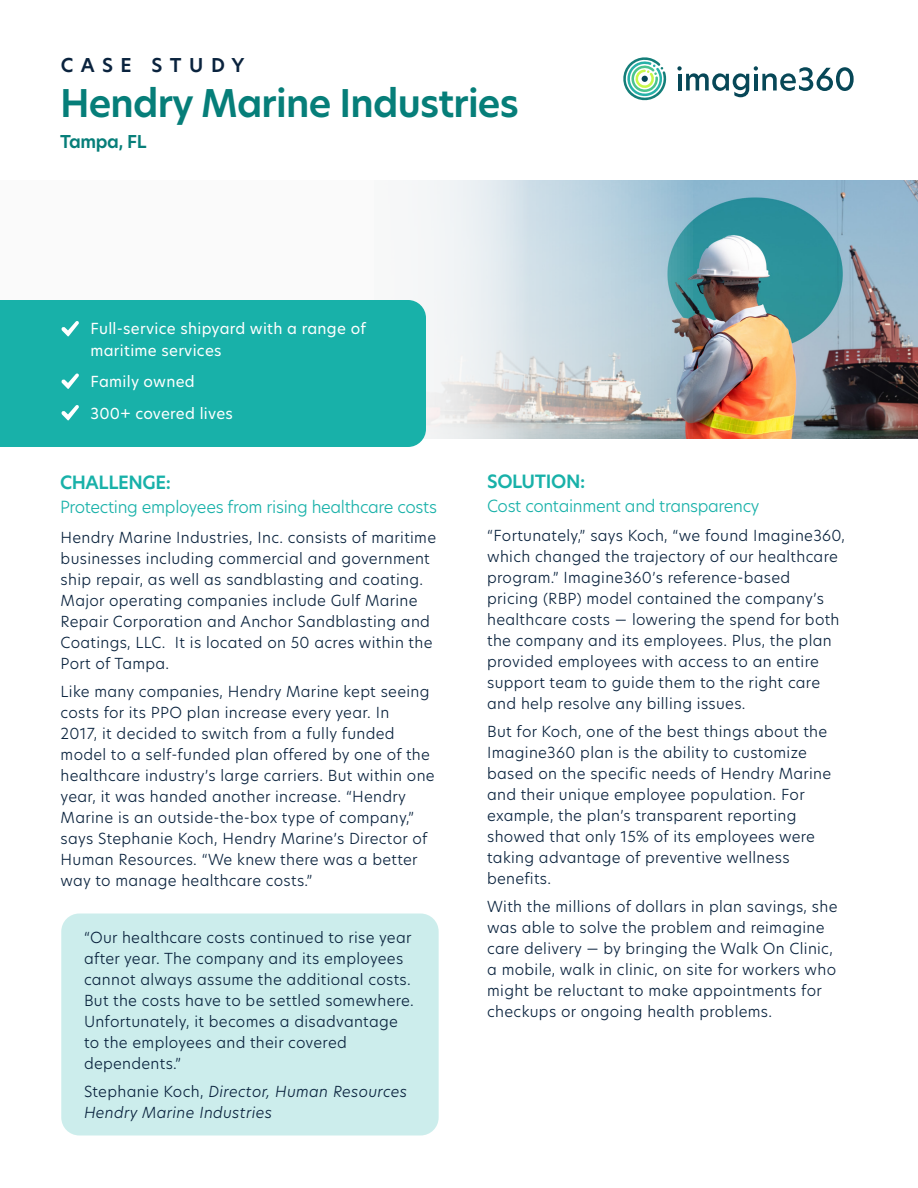
<style>
.page{position:relative;width:918px;height:1188px;background:#fff}
.page>*{position:absolute;margin:0;border:0;box-sizing:border-box;transform-origin:0 0}
.t1{font:600 37.5px "New Hero";letter-spacing:-.02em;color:#067e79}
.t2{font:600 18.75px "New Hero";letter-spacing:.395em;color:#0a233e}
.t3{font:600 18px "New Hero";letter-spacing:-.02em;color:#18b1a9}
.t4{font:600 17.4px "New Hero";letter-spacing:-.02em;color:#067e79}
.t5{font:300 16.5px "New Hero";letter-spacing:-.02em;color:#18b1a9}
.t6{font:300 15px/21px "New Hero";letter-spacing:.02em;color:#0a233e}
.t7{font:15px/22.2px "New Hero";letter-spacing:.02em;color:#fff}
.t8{font:italic 300 15px/21px "New Hero";letter-spacing:.02em;color:#0a233e}
.s1{font-style:normal}
</style>
<div class="page">
<img style="left:693px;top:180px;width:225px;height:258px">
<svg style="left:528px;top:180px;width:165px;height:258px;background:#b8cad3"></svg>
<svg style="left:418px;top:180px;width:110px;height:258px;fill:#eceff2"></svg>
<div style="left:61px;top:914px;width:378px;height:222px;background:#ccedec;border-radius:18px"></div>
<svg style="left:677px;top:66px;width:177px;height:31px"></svg>
<svg style="left:623px;top:57px;width:44px;height:44px"></svg>
<div style="left:0;top:300px;width:426px;height:147px;background:#18b1a9"></div>
<svg style="left:61px;top:321px;width:18px;height:16px"></svg>
<svg style="left:61px;top:373px;width:18px;height:16px"></svg>
<svg style="left:61px;top:405px;width:18px;height:16px"></svg>
<p class="t2" style="left:61px;top:52px;width:185px">CASE STUDY</p>
<p class="t1" style="left:60px;top:78px;width:460px">Hendry Marine Industries</p>
<p class="t4" style="left:60px;top:130px;width:88px">Tampa, FL</p>
<p class="t7" style="left:90px;top:317px;width:277px">Full-service shipyard with a range of maritime services</p>
<p class="t7" style="left:90px;top:371px;width:106px">Family owned</p>
<p class="t7" style="left:90px;top:402px;width:144px">300+ covered lives</p>
<p class="t3" style="left:60px;top:470px;width:113px">CHALLENGE:</p>
<p class="t5" style="left:60px;top:496px;width:379px">Protecting employees from rising healthcare costs</p>
<p class="t6" style="left:61px;top:527px;width:377px">Hendry Marine Industries, Inc. consists of maritime businesses including commercial and government ship repair, as well as sandblasting and coating.<br>Major operating companies include Gulf Marine Repair Corporation and Anchor Sandblasting and Coatings, LLC. It is located on 50 acres within the Port of Tampa.</p>
<p class="t6" style="left:61px;top:681px;width:376px">Like many companies, Hendry Marine kept seeing costs for its PPO plan increase every year. In<br>2017, it decided to switch from a fully funded model to a self-funded plan offered by one of the healthcare industry’s large carriers. But within one year, it was handed another increase. “Hendry Marine is an outside-the-box type of company,” says Stephanie Koch, Hendry Marine’s Director of Human Resources. “We knew there was a better way to manage healthcare costs.”</p>
<p class="t6" style="left:84px;top:927px;width:331px">“Our healthcare costs continued to rise year after year. The company and its employees cannot always assume the additional costs.<br>But the costs have to be settled somewhere.<br>Unfortunately, it becomes a disadvantage to the employees and their covered dependents.”</p>
<p class="t8" style="left:84px;top:1081px;width:325px"><span class="s1">Stephanie Koch,</span> Director, Human Resources<br>Hendry Marine Industries</p>
<p class="t3" style="left:487px;top:469px;width:100px">SOLUTION:</p>
<p class="t5" style="left:487px;top:495px;width:274px">Cost containment and transparency</p>
<p class="t6" style="left:487px;top:525px;width:359px">“Fortunately,” says Koch, “we found Imagine360, which changed the trajectory of our healthcare program.” Imagine360’s reference-based pricing (RBP) model contained the company’s healthcare costs — lowering the spend for both the company and its employees. Plus, the plan provided employees with access to an entire support team to guide them to the right care and help resolve any billing issues.</p>
<p class="t6" style="left:487px;top:720px;width:346px">But for Koch, one of the best things about the Imagine360 plan is the ability to customize based on the specific needs of Hendry Marine and their unique employee population. For example, the plan’s transparent reporting showed that only 15% of its employees were taking advantage of preventive wellness benefits.</p>
<p class="t6" style="left:487px;top:895px;width:352px">With the millions of dollars in plan savings, she was able to solve the problem and reimagine care delivery — by bringing the Walk On Clinic, a mobile, walk in clinic, on site for workers who might be reluctant to make appointments for checkups or ongoing health problems.</p>
</div>
